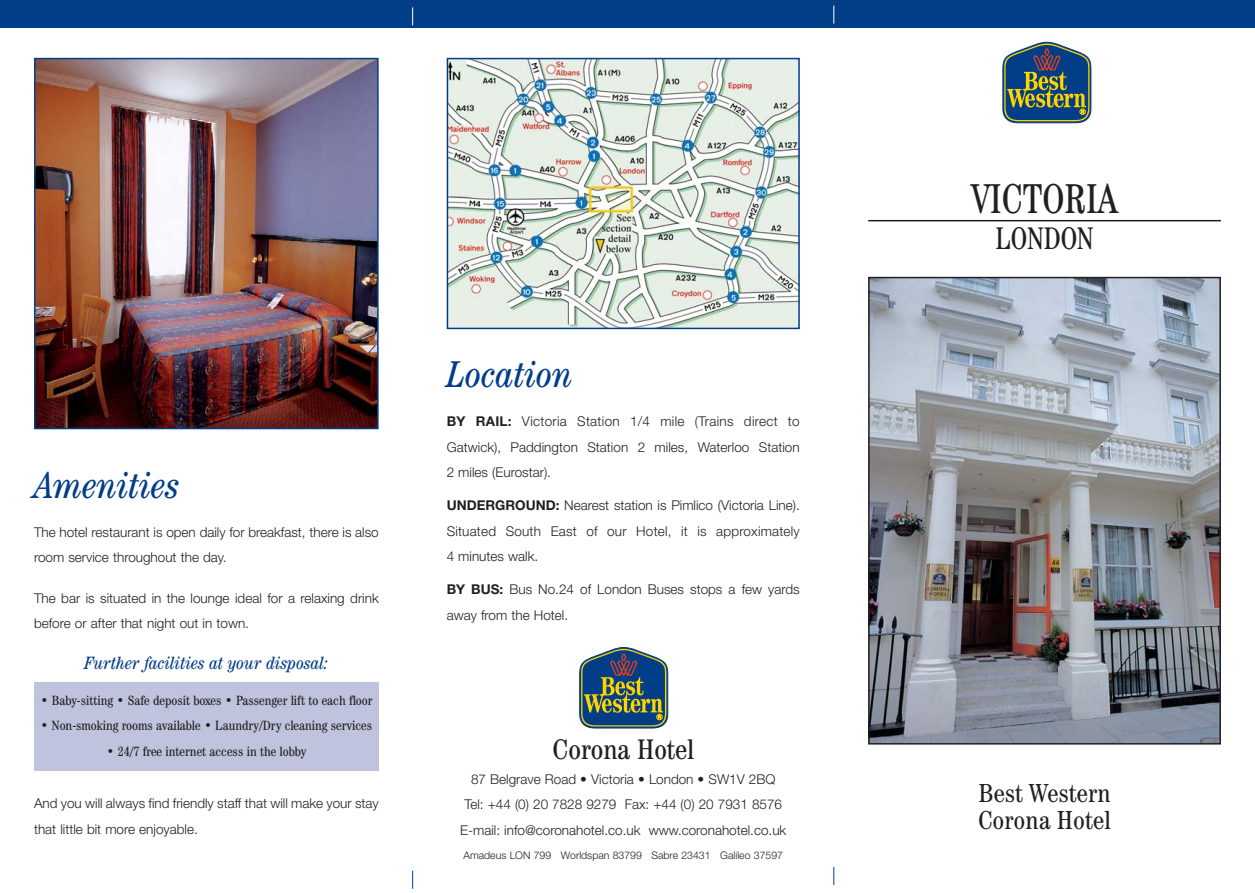
<style>
.page{position:relative;width:1255px;height:893px;background:#fff}
.page>*{position:absolute;margin:0;border:0;box-sizing:border-box;transform-origin:0 0}
.t1{font:condensed 42px "Century IT Cby BT";color:#231f20;scale:.9 1}
.t2{font:italic condensed 37.5px "Century IT Cby BT";color:#023e88}
.t3{font:condensed 31.5px "Century IT Cby BT";color:#231f20;scale:.9 1}
.t4{font:condensed 28.5px "Century IT Cby BT";color:#231f20}
.t5{font:27px/27px "C Century";color:#231f20}
.t6{font:italic condensed 18px "Century IT Cby BT";color:#023e88}
.t7{font:300 13.5px/25.5px "Helvetica Neue";color:#231f20}
.t8{font:condensed 13.5px "Century IT Cby BT";color:#231f20}
.t9{font:300 10.5px "Helvetica Neue";color:#231f20}
.s1{font-weight:700}
</style>
<div class="page">
<div style="left:34px;top:682px;width:344px;height:89px;background:#bfc3dd"></div>
<div style="left:0;top:0;width:1254px;height:28px;background:#023e88"></div>
<svg style="left:1002px;top:42px;width:89px;height:81px;background:#4f6c75"></svg>
<img style="left:871px;top:280px;width:346px;height:462px">
<div style="left:868px;top:277px;width:352px;height:468px;border:2px solid #231f20"></div>
<hr style="left:868px;top:220px;width:352px;height:1px;background:#231f20">
<img style="left:37px;top:61px;width:338px;height:365px">
<div style="left:34px;top:58px;width:344px;height:371px;border:2px solid #023e88"></div>
<img style="left:449px;top:61px;width:347px;height:265px">
<div style="left:446px;top:58px;width:353px;height:271px;border:2px solid #023e88"></div>
<svg style="left:579px;top:647px;width:89px;height:81px;background:#4f6c75"></svg>
<svg style="left:412px;top:7px;width:1px;height:18px"></svg>
<svg style="left:833px;top:6px;width:1px;height:18px"></svg>
<svg style="left:412px;top:871px;width:1px;height:18px"></svg>
<svg style="left:833px;top:867px;width:1px;height:18px"></svg>
<h2 class="t2" style="left:34px;top:471px;width:147px">Amenities</h2>
<p class="t7" style="left:34px;top:521px;width:346px">The hotel restaurant is open daily for breakfast, there is also room service throughout the day.</p>
<p class="t7" style="left:34px;top:587px;width:346px">The bar is situated in the lounge ideal for a relaxing drink before or after that night out in town.</p>
<h3 class="t6" style="left:84px;top:656px;width:245px">Further facilities at your disposal:</h3>
<p class="t8" style="left:40px;top:695px;width:333px">• Baby-sitting • Safe deposit boxes • Passenger lift to each floor</p>
<p class="t8" style="left:41px;top:720px;width:333px">• Non-smoking rooms available • Laundry/Dry cleaning services</p>
<p class="t8" style="left:106px;top:746px;width:201px">• 24/7 free internet access in the lobby</p>
<p class="t7" style="left:34px;top:792px;width:346px">And you will always find friendly staff that will make your stay that little bit more enjoyable.</p>
<h2 class="t2" style="left:446px;top:360px;width:128px">Location</h2>
<p class="t7" style="left:446px;top:410px;width:354px;text-align:justify"><span class="s1">BY RAIL:</span> Victoria Station 1/4 mile (Trains direct to Gatwick), Paddington Station 2 miles, Waterloo Station 2 miles (Eurostar).</p>
<p class="t7" style="left:446px;top:494px;width:354px;text-align:justify"><span class="s1">UNDERGROUND:</span> Nearest station is Pimlico (Victoria Line).<br>Situated South East of our Hotel, it is approximately 4 minutes walk.</p>
<p class="t7" style="left:446px;top:578px;width:354px"><span class="s1">BY BUS:</span> Bus No.24 of London Buses stops a few yards away from the Hotel.</p>
<h3 class="t4" style="left:552px;top:738px;width:143px">Corona Hotel</h3>
<p class="t7" style="left:460px;top:767px;width:328px;text-align:center">87 Belgrave Road • Victoria • London • SW1V 2BQ<br>Tel: +44 (0) 20 7828 9279 Fax: +44 (0) 20 7931 8576<br>E-mail: info@coronahotel.co.uk www.coronahotel.co.uk</p>
<p class="t9" style="left:463px;top:852px;width:321px">Amadeus LON 799 Worldspan 83799 Sabre 23431 Galileo 37597</p>
<h1 class="t1" style="left:971px;top:182px;width:163px">VICTORIA</h1>
<h3 class="t3" style="left:995px;top:226px;width:110px">LONDON</h3>
<h3 class="t5" style="left:978px;top:781px;width:134px">Best Western<br>Corona Hotel</h3>
</div>
